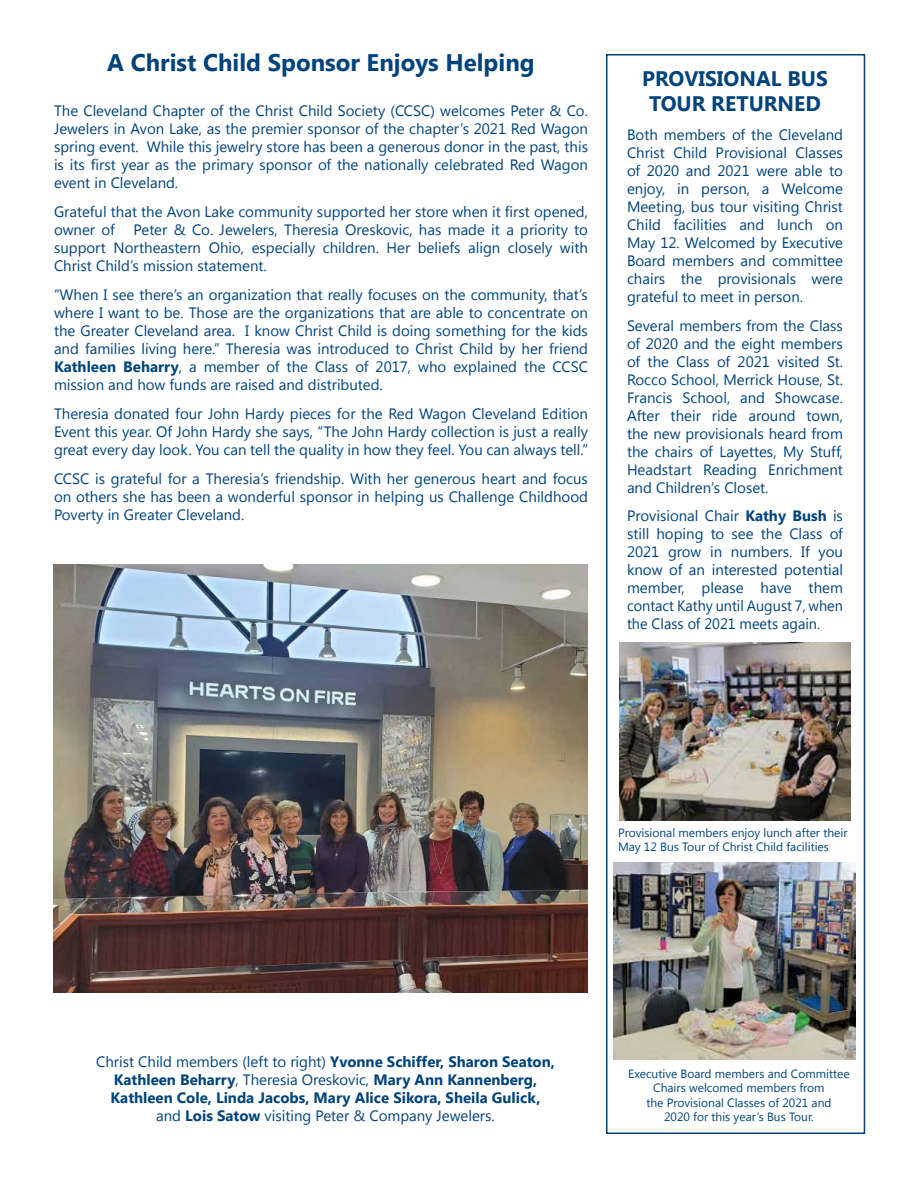
<style>
.page{position:relative;width:918px;height:1188px;background:#fff}
.page>*{position:absolute;margin:0;border:0;box-sizing:border-box;transform-origin:0 0}
.t1{font:700 24px "Segoe UI";color:#00437b}
.t2{font:700 21px/25.2px "Segoe UI";color:#00437b;text-align:center}
.t3{font:15px/18px "Segoe UI";color:#00437b;text-align:justify}
.t4{font:700 15px/18px "Segoe UI";color:#00437b;text-align:center}
.t5{font:12px/14.4px "Segoe UI";color:#00437b;text-align:center}
.s1{font-weight:700}
.s2{font-weight:400}
</style>
<div class="page">
<div style="left:606px;top:54px;width:259px;height:1080px;border:2px solid #00437b"></div>
<img style="left:620px;top:643px;width:230px;height:177px">
<img style="left:53px;top:565px;width:535px;height:428px">
<img style="left:613px;top:862px;width:242px;height:198px">
<h1 class="t1" style="left:107px;top:46px;width:429px">A Christ Child Sponsor Enjoys Helping</h1>
<p class="t3" style="left:54px;top:101px;width:536px">The Cleveland Chapter of the Christ Child Society (CCSC) welcomes Peter &amp; Co.<br>Jewelers in Avon Lake, as the premier sponsor of the chapter’s 2021 Red Wagon spring event. While this jewelry store has been a generous donor in the past, this is its first year as the primary sponsor of the nationally celebrated Red Wagon event in Cleveland.</p>
<p class="t3" style="left:54px;top:202px;width:536px">Grateful that the Avon Lake community supported her store when it first opened, owner of</p>
<p class="t3" style="left:54px;top:220px;width:536px;text-indent:80px">Peter &amp; Co. Jewelers, Theresia Oreskovic, has made it a priority to support Northeastern Ohio, especially children. Her beliefs align closely with Christ Child’s mission statement.</p>
<p class="t3" style="left:54px;top:285px;width:536px">“When I see there’s an organization that really focuses on the community, that’s where I want to be. Those are the organizations that are able to concentrate on the Greater Cleveland area. I know Christ Child is doing something for the kids and families living here.” Theresia was introduced to Christ Child by her friend <span class="s1">Kathleen Beharry</span>, a member of the Class of 2017, who explained the CCSC mission and how funds are raised and distributed.</p>
<p class="t3" style="left:54px;top:404px;width:536px">Theresia donated four John Hardy pieces for the Red Wagon Cleveland Edition Event this year. Of John Hardy she says, “The John Hardy collection is just a really great every day look. You can tell the quality in how they feel. You can always tell.”</p>
<p class="t3" style="left:54px;top:469px;width:536px">CCSC is grateful for a Theresia’s friendship. With her generous heart and focus on others she has been a wonderful sponsor in helping us Challenge Childhood Poverty in Greater Cleveland.</p>
<h2 class="t2" style="left:642px;top:65px;width:187px">PROVISIONAL BUS<br>TOUR RETURNED</h2>
<p class="t3" style="left:627px;top:125px;width:218px">Both members of the Cleveland Christ Child Provisional Classes of 2020 and 2021 were able to enjoy, in person, a Welcome Meeting, bus tour visiting Christ Child facilities and lunch on May 12. Welcomed by Executive Board members and committee chairs the provisionals were grateful to meet in person.</p>
<p class="t3" style="left:627px;top:316px;width:218px">Several members from the Class of 2020 and the eight members of the Class of 2021 visited St.<br>Rocco School, Merrick House, St.<br>Francis School, and Showcase.<br>After their ride around town, the new provisionals heard from the chairs of Layettes, My Stuff, Headstart Reading Enrichment and Children’s Closet.</p>
<p class="t3" style="left:627px;top:506px;width:218px">Provisional Chair <span class="s1">Kathy Bush</span> is still hoping to see the Class of 2021 grow in numbers. If you know of an interested potential member, please have them contact Kathy until August 7, when the Class of 2021 meets again.</p>
<p class="t5" style="left:618px;top:825px;width:231px;text-align:left">Provisional members enjoy lunch after their<br>May 12 Bus Tour of Christ Child facilities</p>
<p class="t4" style="left:96px;top:1052px;width:460px"><span class="s2">Christ Child members (left to right)</span> Yvonne Schiffer, Sharon Seaton, Kathleen Beharry<span class="s2">, Theresia Oreskovic,</span> Mary Ann Kannenberg, Kathleen Cole, Linda Jacobs, Mary Alice Sikora, Sheila Gulick,<br><span class="s2">and</span> Lois Satow <span class="s2">visiting Peter &amp; Company Jewelers.</span></p>
<p class="t5" style="left:628px;top:1066px;width:223px">Executive Board members and Committee Chairs welcomed members from<br>the Provisional Classes of 2021 and<br>2020 for this year’s Bus Tour.</p>
</div>
